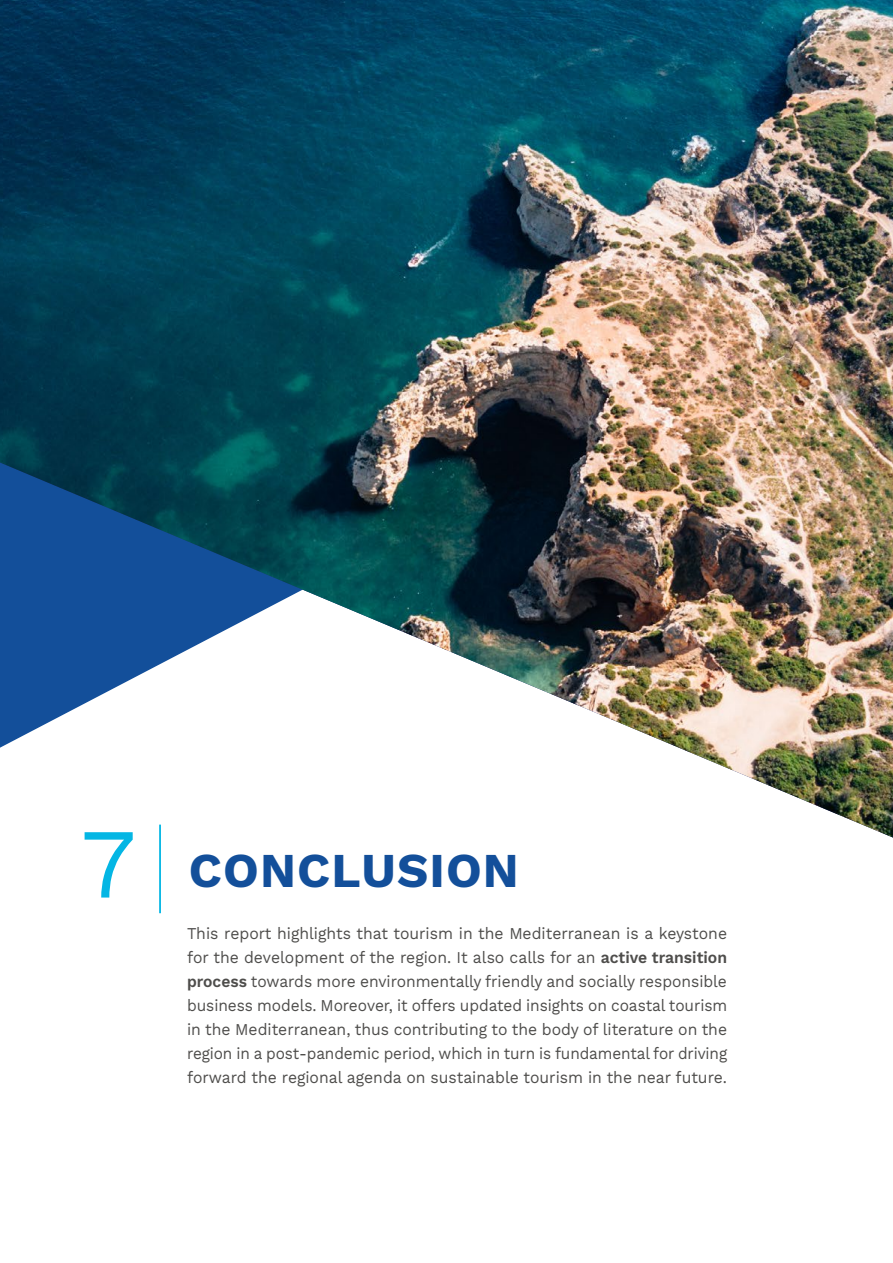
<style>
.page{position:relative;width:893px;height:1263px;background:#fff}
.page>*{position:absolute;margin:0;border:0;box-sizing:border-box;transform-origin:0 0}
.t1{font:99px "Work Sans";color:#04b6e4}
.t2{font:48.6px "Work Sans";letter-spacing:.025em;color:#134f9a}
.t3{font:16.5px/24px "Work Sans";color:#4e4d4b;text-align:justify;scale:.95 1}
</style>
<div class="page">
<img style="left:0;top:0;width:893px;height:914px">
<hr style="left:159px;top:825px;width:2px;height:88px;background:#04b6e4">
<h1 class="t1" style="left:81px;top:789px;width:57px">7</h1>
<h2 class="t2" style="left:189px;top:833px;width:332px">CONCLUSION</h2>
<p class="t3" style="left:187px;top:921px;width:570px">This report highlights that tourism in the Mediterranean is a keystone for the development of the region. It also calls for an active transition process towards more environmentally friendly and socially responsible business models. Moreover, it offers updated insights on coastal tourism in the Mediterranean, thus contributing to the body of literature on the region in a post-pandemic period, which in turn is fundamental for driving forward the regional agenda on sustainable tourism in the near future.</p>
</div>
